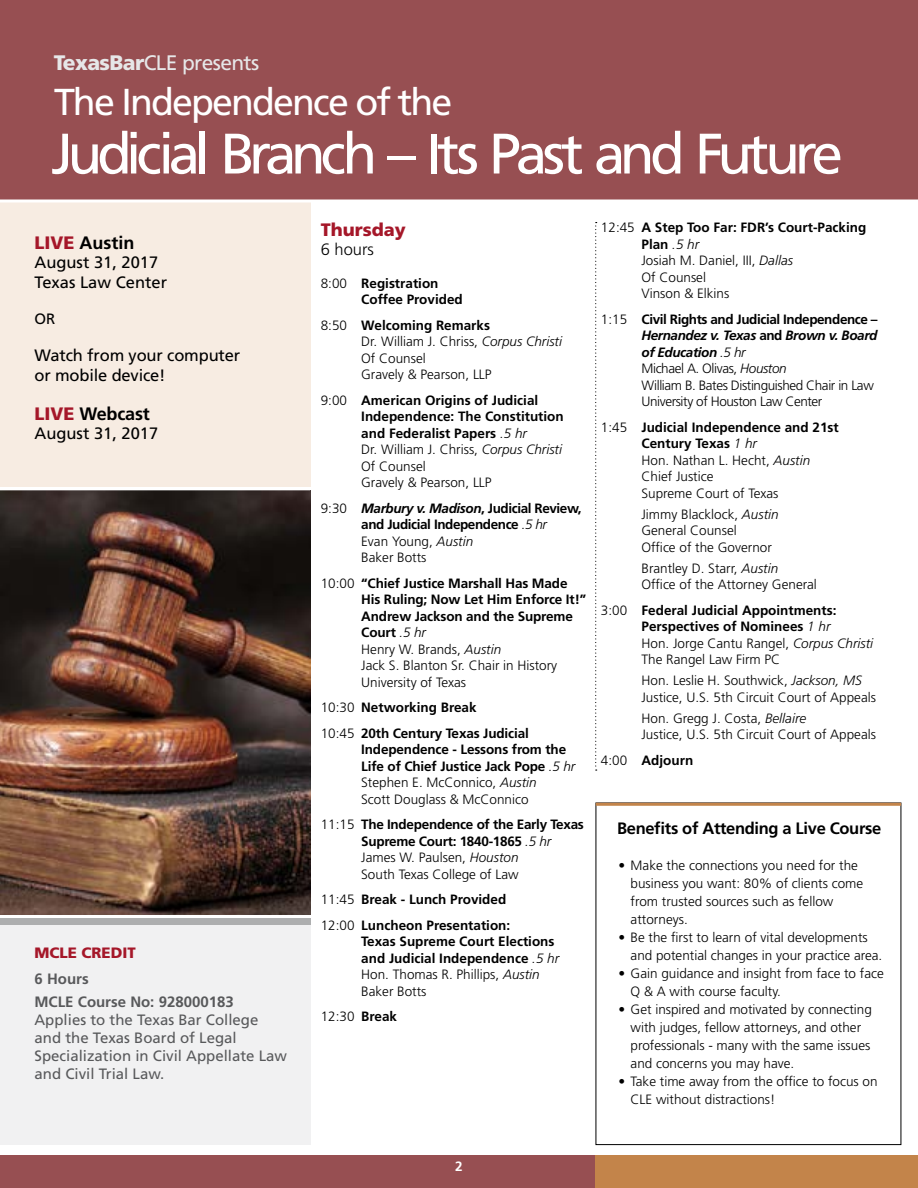
<style>
.page{position:relative;width:918px;height:1188px;background:#fff}
.page>*{position:absolute;margin:0;border:0;box-sizing:border-box;transform-origin:0 0}
.t1{font:57px "Frutiger LT Std";letter-spacing:-.09em;color:#fff}
.t2{font:37.5px "Frutiger LT Std";letter-spacing:-.05em;color:#fff}
.t3{font:21px "Frutiger LT Std";letter-spacing:-.03em;color:#e6e7e8}
.t4{font:700 18px "Frutiger LT Std";letter-spacing:-.01em;color:#000}
.t5{font:900 18px "Frutiger LT Std";color:#a51729}
.t6{font:16.5px/19.5px "Frutiger LT Std";letter-spacing:-.01em;color:#000}
.t7{font:700 16.5px "Frutiger LT Std";letter-spacing:-.02em;color:#000}
.t8{font:300 16.5px "Frutiger LT Std";color:#000}
.t9{font:15px/18px "Frutiger LT Std";color:#58595b}
.t10{font:700 15px/22.5px "Frutiger LT Std";color:#58595b}
.t11{font:900 15px "Frutiger LT Std";color:#a51729}
.t12{font:15px "Frutiger LT Std";color:#000}
.t13{font:300 13.5px/16.5px "Frutiger LT Std";color:#000}
.t14{font:700 13.5px/16.5px "Frutiger LT Std";color:#000}
.t15{font:300 13.5px/16.5px "Frutiger LT Std";letter-spacing:-.03em;color:#000}
.t16{font:700 13.5px/16.5px "Frutiger LT Std";letter-spacing:-.02em;color:#000}
.t17{font:700 13.5px/16.5px "Frutiger LT Std";letter-spacing:-.03em;color:#000}
.t18{font:700 13.5px "Frutiger LT Std";color:#fff}
.s1{font-weight:900}
.s2{font-weight:900;color:#a51729}
.s3{font-weight:300}
.s4{font-weight:700}
.s5{font-style:italic}
.s6{font-weight:300;font-style:italic}
.s7{font-weight:700;font-style:italic}
</style>
<div class="page">
<div style="left:0;top:1155px;width:595px;height:33px;background:#974f52"></div>
<div style="left:595px;top:1155px;width:323px;height:33px;background:#c3844a"></div>
<img style="left:0;top:490px;width:310px;height:425px">
<div style="left:0;top:0;width:918px;height:200px;background:#974f52"></div>
<div style="left:0;top:202px;width:310px;height:285px;background:#f7ece2"></div>
<div style="left:0;top:918px;width:310px;height:8px;background:#adaeaf"></div>
<div style="left:0;top:926px;width:310px;height:219px;background:#f1f1f2"></div>
<svg style="left:595px;top:222px;width:2px;height:549px"></svg>
<hr style="left:596px;top:803px;width:305px;height:3px;background:#c3844a">
<h3 class="t3" style="left:54px;top:51px;width:207px"><span class="s1">TexasBar</span>CLE presents</h3>
<h2 class="t2" style="left:54px;top:80px;width:400px">The Independence of the</h2>
<h1 class="t1" style="left:51px;top:120px;width:794px">Judicial Branch – Its Past and Future</h1>
<h3 class="t4" style="left:34px;top:232px;width:102px"><span class="s2">LIVE</span> Austin</h3>
<p class="t6" style="left:34px;top:253px;width:134px">August 31, 2017<br>Texas Law Center</p>
<p class="t12" style="left:34px;top:310px;width:22px">OR</p>
<p class="t6" style="left:34px;top:346px;width:207px">Watch from your computer or mobile device!</p>
<h3 class="t4" style="left:34px;top:403px;width:117px"><span class="s2">LIVE</span> Webcast</h3>
<p class="t6" style="left:34px;top:424px;width:125px">August 31, 2017</p>
<p class="t11" style="left:34px;top:943px;width:103px">MCLE CREDIT</p>
<p class="t10" style="left:34px;top:968px;width:201px">6 Hours<br>MCLE Course No: 928000183</p>
<p class="t9" style="left:34px;top:1010px;width:254px">Applies to the Texas Bar College and the Texas Board of Legal<br>Specialization in Civil Appellate Law and Civil Trial Law.</p>
<h3 class="t5" style="left:321px;top:218px;width:87px">Thursday</h3>
<p class="t8" style="left:321px;top:240px;width:55px">6 hours</p>
<p class="t14" style="left:361px;top:275px;width:103px;text-indent:-40px"><span class="s3">8:00</span> Registration<br>Coffee Provided</p>
<p class="t13" style="left:361px;top:317px;width:202px;text-indent:-40px">8:50 <span class="s4">Welcoming Remarks<br></span>Dr. William J. Chriss, <span class="s5">Corpus Christi<br></span>Of Counsel<br>Gravely &amp; Pearson, LLP</p>
<p class="t14" style="left:361px;top:392px;width:204px;text-indent:-40px"><span class="s3">9:00</span> American Origins of Judicial<br>Independence: The Constitution and Federalist Papers <span class="s6">.5 hr<br></span><span class="s3">Dr. William J. Chriss,</span> <span class="s6">Corpus Christi<br></span><span class="s3">Of Counsel<br>Gravely &amp; Pearson, LLP</span></p>
<p class="t17" style="left:361px;top:500px;width:222px;text-indent:-40px"><span class="s3">9:30</span> <span class="s5">Marbury v. Madison</span>, Judicial Review, and Judicial Independence <span class="s6">.5 hr<br></span><span class="s3">Evan Young,</span> <span class="s6">Austin<br></span><span class="s3">Baker Botts</span></p>
<p class="t14" style="left:361px;top:575px;width:227px;text-indent:-40px"><span class="s3">10:00</span> “Chief Justice Marshall Has Made<br>His Ruling; Now Let Him Enforce It!”<br>Andrew Jackson and the Supreme<br>Court <span class="s6">.5 hr<br></span><span class="s3">Henry W. Brands,</span> <span class="s6">Austin<br></span><span class="s3">Jack S. Blanton Sr. Chair in History<br>University of Texas</span></p>
<p class="t14" style="left:321px;top:695px;width:210px;line-height:25.5px"><span class="s3">10:30</span> Networking Break<br><span class="s3">10:45</span> 20th Century Texas Judicial</p>
<p class="t14" style="left:361px;top:742px;width:216px">Independence - Lessons from the<br>Life of Chief Justice Jack Pope <span class="s6">.5 hr<br></span><span class="s3">Stephen E. McConnico,</span> <span class="s6">Austin<br></span><span class="s3">Scott Douglass &amp; McConnico</span></p>
<p class="t16" style="left:361px;top:817px;width:224px;text-indent:-40px"><span class="s3">11:15</span> The Independence of the Early Texas<br>Supreme Court: 1840-1865 <span class="s6">.5 hr<br></span><span class="s3">James W. Paulsen,</span> <span class="s6">Houston<br></span><span class="s3">South Texas College of Law</span></p>
<p class="t14" style="left:321px;top:887px;width:191px;line-height:25.5px"><span class="s3">11:45</span> Break - Lunch Provided<br><span class="s3">12:00</span> Luncheon Presentation:</p>
<p class="t14" style="left:361px;top:934px;width:200px">Texas Supreme Court Elections and Judicial Independence <span class="s6">.5 hr<br></span><span class="s3">Hon. Thomas R. Phillips,</span> <span class="s6">Austin<br></span><span class="s3">Baker Botts</span></p>
<p class="t13" style="left:321px;top:1009px;width:78px">12:30 <span class="s4">Break</span></p>
<p class="t13" style="left:641px;top:219px;width:226px;text-indent:-40px">12:45 <span class="s4">A Step Too Far: FDR’s Court-Packing<br>Plan</span> <span class="s5">.5 hr<br></span>Josiah M. Daniel, III, <span class="s5">Dallas<br></span>Of Counsel<br>Vinson &amp; Elkins</p>
<p class="t15" style="left:641px;top:311px;width:238px;text-indent:-40px">1:15 <span class="s4">Civil Rights and Judicial Independence – </span><span class="s7">Hernandez v. Texas</span> <span class="s4">and</span> <span class="s7">Brown v. Board of Education</span> <span class="s5">.5 hr<br></span>Michael A. Olivas, <span class="s5">Houston<br></span>William B. Bates Distinguished Chair in Law University of Houston Law Center</p>
<p class="t13" style="left:641px;top:419px;width:199px;text-indent:-40px">1:45 <span class="s4">Judicial Independence and 21st<br>Century Texas</span> <span class="s5">1 hr<br></span>Hon. Nathan L. Hecht, <span class="s5">Austin<br></span>Chief Justice<br>Supreme Court of Texas</p>
<p class="t13" style="left:641px;top:506px;width:139px">Jimmy Blacklock, <span class="s5">Austin<br></span>General Counsel<br>Office of the Governor</p>
<p class="t13" style="left:641px;top:560px;width:177px">Brantley D. Starr, <span class="s5">Austin<br></span>Office of the Attorney General</p>
<p class="t14" style="left:641px;top:602px;width:233px;text-indent:-40px"><span class="s3">3:00</span> Federal Judicial Appointments:<br>Perspectives of Nominees <span class="s6">1 hr<br></span><span class="s3">Hon. Jorge Cantu Rangel,</span> <span class="s6">Corpus Christi<br></span><span class="s3">The Rangel Law Firm PC</span></p>
<p class="t13" style="left:641px;top:672px;width:236px">Hon. Leslie H. Southwick, <span class="s5">Jackson, MS<br></span>Justice, U.S. 5th Circuit Court of Appeals</p>
<p class="t13" style="left:641px;top:710px;width:236px">Hon. Gregg J. Costa, <span class="s5">Bellaire<br></span>Justice, U.S. 5th Circuit Court of Appeals</p>
<p class="t14" style="left:601px;top:752px;width:94px"><span class="s3">4:00</span> Adjourn</p>
<p class="t7" style="left:617px;top:819px;width:266px">Benefits of Attending a Live Course</p>
<p class="t13" style="left:631px;top:857px;width:234px;line-height:18px;text-indent:-12px">• Make the connections you need for the business you want: 80% of clients come from trusted sources such as fellow attorneys.</p>
<p class="t13" style="left:631px;top:929px;width:253px;line-height:18px;text-indent:-12px">• Be the first to learn of vital developments and potential changes in your practice area.</p>
<p class="t13" style="left:631px;top:965px;width:255px;line-height:18px;text-indent:-12px">• Gain guidance and insight from face to face<br>Q &amp; A with course faculty.</p>
<p class="t13" style="left:631px;top:1001px;width:243px;line-height:18px;text-indent:-12px">• Get inspired and motivated by connecting with judges, fellow attorneys, and other professionals - many with the same issues and concerns you may have.</p>
<p class="t13" style="left:631px;top:1073px;width:249px;line-height:18px;text-indent:-12px">• Take time away from the office to focus on<br>CLE without distractions!</p>
<p class="t18" style="left:455px;top:1159px;width:9px">2</p>
</div>
